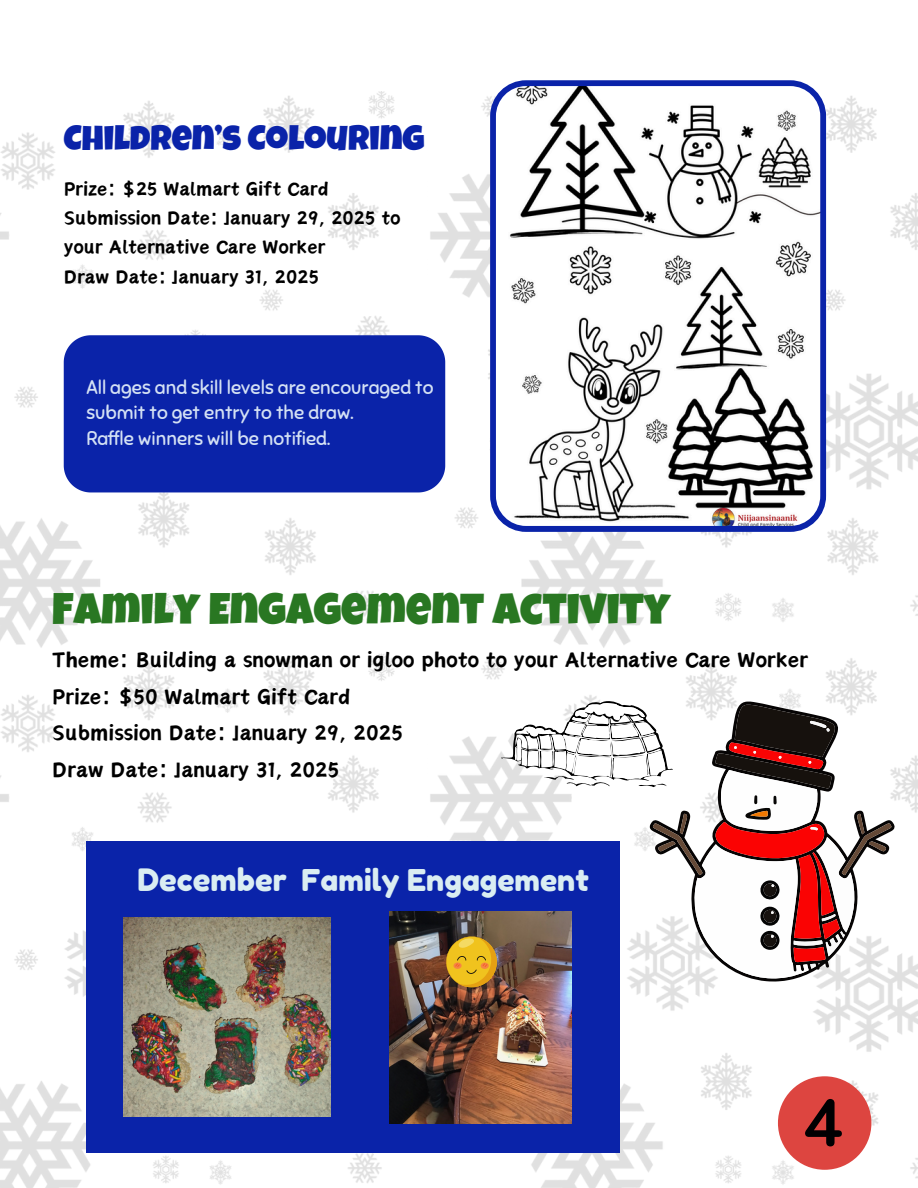
<style>
.page{position:relative;width:918px;height:1188px;background:#fff}
.page>*{position:absolute;margin:0;border:0;box-sizing:border-box;transform-origin:0 0}
.t1{font:43.95px "Luckiest Guy";color:#297722}
.t2{font:35.1px "Luckiest Guy";color:#0a23a9}
.t3{font:30.9px "Fredoka One";color:#daedf2}
.t4{font:30px "Fredoka One";color:#daedf2}
.t5{font:26.85px/36.5px "Canva Sword Like Dream";color:#000}
.t6{font:24px/29.2px "Canva Sword Like Dream";color:#000}
.t7{font:19.05px/25.3px "Sniglet";color:#d4e1f4}
</style>
<div class="page">
<img style="left:0;top:92px;width:918px;height:1096px">
<div style="left:86px;top:842px;width:534px;height:311px;background:#0a23a9"></div>
<svg style="left:490px;top:80px;width:336px;height:451px"></svg>
<div style="left:64px;top:335px;width:381px;height:157px;background:#0a23a9"></div>
<div style="left:778px;top:1076px;width:93px;height:94px;background:#dd4540;border-radius:50%"></div>
<svg style="left:805px;top:1099px;width:37px;height:47px"></svg>
<img style="left:390px;top:911px;width:181px;height:212px">
<svg style="left:444px;top:700px;width:448px;height:290px"></svg>
<img style="left:123px;top:918px;width:207px;height:199px">
<p class="t2" style="left:64px;top:125px;width:362px">CHILDREN’S COLOURING</p>
<h2 class="t6" style="left:64px;top:175px;width:338px">Prize: $25 Walmart Gift Card<br>Submission Date: January 29, 2025 to your Alternative Care Worker<br>Draw Date: January 31, 2025</h2>
<h5 class="t7" style="left:86px;top:375px;width:349px">All ages and skill levels are encouraged to submit to get entry to the draw.</h5>
<p class="t7" style="left:86px;top:426px;width:245px">Raffle winners will be notified.</p>
<p class="t1" style="left:52px;top:593px;width:619px">FAMILY ENGAGEMENT ACTIVITY</p>
<p class="t5" style="left:52px;top:643px;width:757px">Theme: Building a snowman or igloo photo to your Alternative Care Worker Prize: $50 Walmart Gift Card<br>Submission Date: January 29, 2025<br>Draw Date: January 31, 2025</p>
<h4 class="t3" style="left:138px;top:861px;width:151px">December</h4>
<h1 class="t4" style="left:302px;top:862px;width:289px">Family Engagement</h1>
</div>
